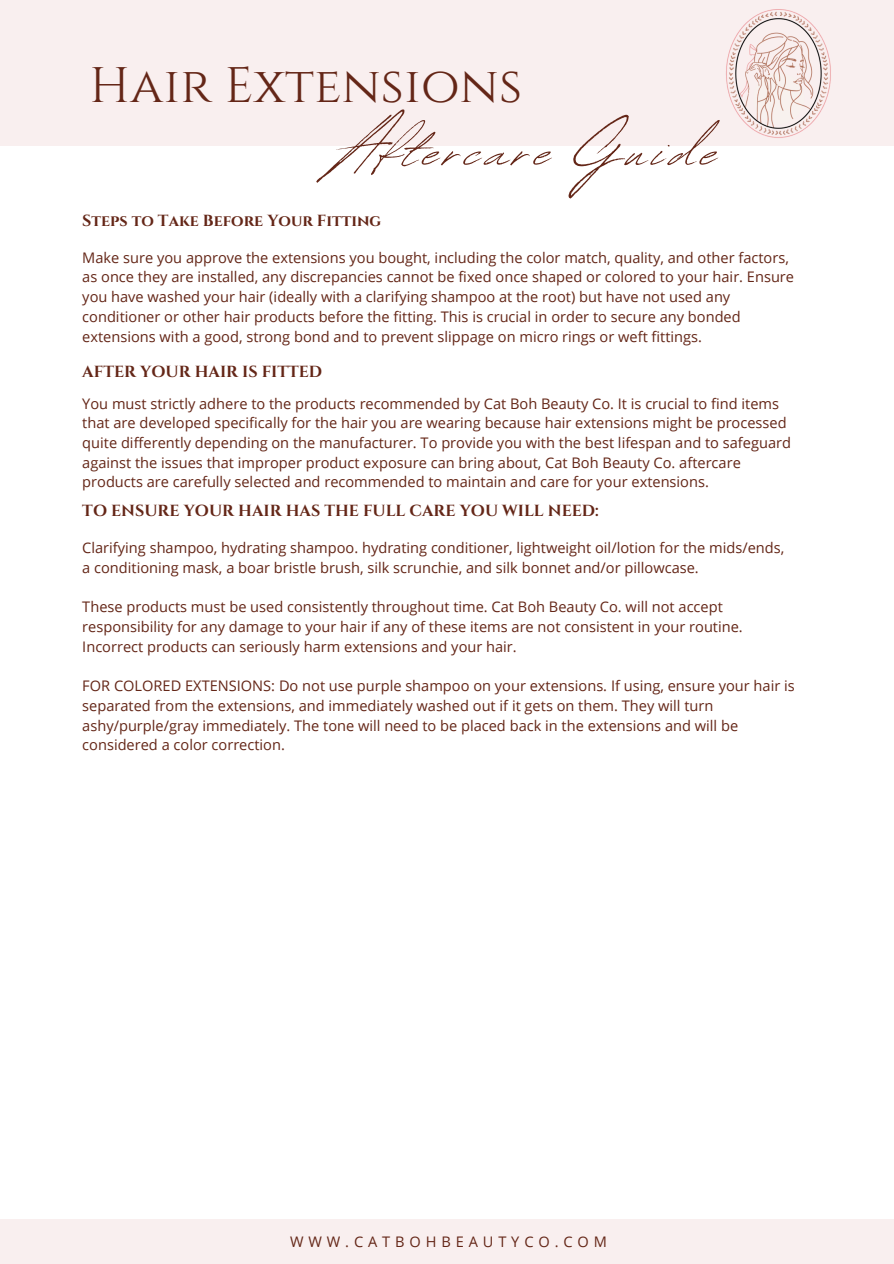
<style>
.page{position:relative;width:894px;height:1264px;background:#fff}
.page>*{position:absolute;margin:0;border:0;box-sizing:border-box;transform-origin:0 0}
.t1{font:78.3px "Revive 80 Signature";letter-spacing:.06em;color:#642617}
.t2{font:49.8px "Cinzel";letter-spacing:.005em;color:#642617}
.t3{font:700 16.05px "Cinzel";color:#642617}
.t4{font:14.55px/19.6px "Open Sans";color:#642617}
.t5{font:14.55px "Open Sans";letter-spacing:.335em;color:#642617}
</style>
<div class="page">
<div style="left:0;top:1218px;width:893px;height:45px;background:#f9efef"></div>
<div style="left:0;top:0;width:893px;height:145px;background:#f9efef"></div>
<img style="left:687px;top:9px;width:181px;height:137px">
<p class="t2" style="left:89px;top:53px;width:434px">Hair Extensions</p>
<h3 class="t1" style="left:332px;top:92px;width:386px">Aftercare Guide</h3>
<p class="t3" style="left:82px;top:210px;width:300px">Steps to Take Before Your Fitting</p>
<p class="t4" style="left:82px;top:247px;width:713px">Make sure you approve the extensions you bought, including the color match, quality, and other factors, as once they are installed, any discrepancies cannot be fixed once shaped or colored to your hair. Ensure you have washed your hair (ideally with a clarifying shampoo at the root) but have not used any conditioner or other hair products before the fitting. This is crucial in order to secure any bonded extensions with a good, strong bond and to prevent slippage on micro rings or weft fittings.</p>
<h3 class="t3" style="left:82px;top:361px;width:241px">AFTER YOUR HAIR IS FITTED</h3>
<p class="t4" style="left:82px;top:393px;width:710px">You must strictly adhere to the products recommended by Cat Boh Beauty Co. It is crucial to find items that are developed specifically for the hair you are wearing because hair extensions might be processed quite differently depending on the manufacturer. To provide you with the best lifespan and to safeguard against the issues that improper product exposure can bring about, Cat Boh Beauty Co. aftercare products are carefully selected and recommended to maintain and care for your extensions.</p>
<h2 class="t3" style="left:82px;top:500px;width:517px">TO ENSURE YOUR HAIR HAS THE FULL CARE YOU WILL NEED:</h2>
<p class="t4" style="left:82px;top:538px;width:703px">Clarifying shampoo, hydrating shampoo. hydrating conditioner, lightweight oil/lotion for the mids/ends, a conditioning mask, a boar bristle brush, silk scrunchie, and silk bonnet and/or pillowcase.</p>
<h1 class="t4" style="left:82px;top:597px;width:662px">These products must be used consistently throughout time. Cat Boh Beauty Co. will not accept responsibility for any damage to your hair if any of these items are not consistent in your routine.<br>Incorrect products can seriously harm extensions and your hair.</h1>
<h5 class="t4" style="left:82px;top:675px;width:713px">FOR COLORED EXTENSIONS: Do not use purple shampoo on your extensions. If using, ensure your hair is separated from the extensions, and immediately washed out if it gets on them. They will turn ashy/purple/gray immediately. The tone will need to be placed back in the extensions and will be considered a color correction.</h5>
<p class="t5" style="left:290px;top:1230px;width:318px">WWW.CATBOHBEAUTYCO.COM</p>
</div>
